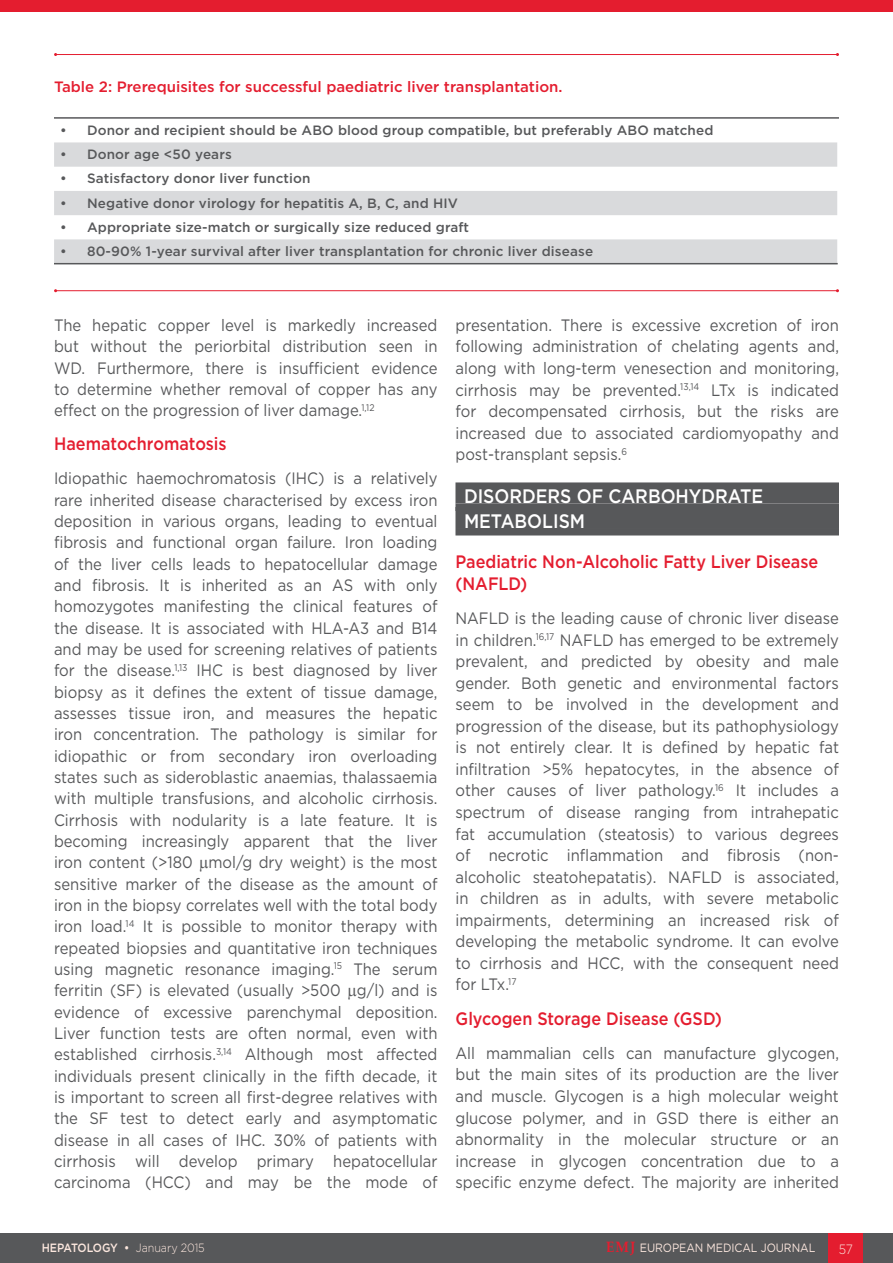
<style>
.page{position:relative;width:893px;height:1263px;background:#fff}
.page>*{position:absolute;margin:0;border:0;box-sizing:border-box;transform-origin:0 0}
.HEADING_1{font:500 19.5px "Gotham";color:#fff;scale:.9 1}
.TEXT_BODY{font:500 18px/21.6px "Gotham";letter-spacing:-.005em;color:#e41d2f;scale:.9 1}
.TEXT_BODY-2{font:16.5px/21.3px "Gotham";color:#57585a;text-align:justify;scale:.9 1}
.FIGURE_LEGEND{font:500 15px "Gotham";color:#e41d2f}
.t1{font:500 13.5px "Gotham";letter-spacing:.01em;color:#57585a}
.t2{font:300 13.5px "Gotham";color:#fce7de;scale:.9 1}
.t3{font:12px "Gotham";letter-spacing:-.005em;color:#fce7de;scale:.9 1}
.t4{font:500 12px "Gotham";letter-spacing:-.035em;color:#fce7de;scale:.9 1}
.s1{font-weight:300}
.s2{font-family:"Palatino Linotype";font-weight:700;font-size:15px;color:#e41d2f}
</style>
<div class="page">
<div style="left:0;top:1233px;width:893px;height:30px;background:#57585a"></div>
<div style="left:829px;top:1233px;width:34px;height:30px;background:#e41d2f"></div>
<div style="left:455px;top:482px;width:384px;height:21px;background:#57585a"></div>
<div style="left:455px;top:503px;width:384px;height:8px;background:#57585a"></div>
<div style="left:455px;top:507px;width:384px;height:21px;background:#57585a"></div>
<div style="left:455px;top:528px;width:384px;height:7px;background:#57585a"></div>
<div style="left:0;top:0;width:893px;height:11px;background:#e41d2f"></div>
<hr style="left:56px;top:54px;width:781px;height:1px;background:#e41d2f">
<svg style="left:54px;top:142px;width:783px;height:121px;fill:#d9dadc"></svg>
<hr style="left:56px;top:290px;width:781px;height:1px;background:#e41d2f">
<hr style="left:54px;top:117px;width:785px;height:2px;background:#57585a">
<hr style="left:54px;top:263px;width:784px;height:1px;background:#57585a">
<p class="FIGURE_LEGEND" style="left:54px;top:76px;width:510px">Table 2: Prerequisites for successful paediatric liver transplantation.</p>
<p class="t1" style="left:60px;top:121px;width:655px">• Donor and recipient should be ABO blood group compatible, but preferably ABO matched</p>
<p class="t1" style="left:60px;top:146px;width:173px">• Donor age &lt;50 years</p>
<p class="t1" style="left:60px;top:170px;width:252px">• Satisfactory donor liver function</p>
<p class="t1" style="left:60px;top:194px;width:399px">• Negative donor virology for hepatitis A, B, C, and HIV</p>
<p class="t1" style="left:60px;top:218px;width:411px">• Appropriate size-match or surgically size reduced graft</p>
<p class="t1" style="left:60px;top:243px;width:535px">• 80-90% 1-year survival after liver transplantation for chronic liver disease</p>
<p class="TEXT_BODY-2" style="left:54px;top:314px;width:428px">The hepatic copper level is markedly increased but without the periorbital distribution seen in WD. Furthermore, there is insufficient evidence to determine whether removal of copper has any effect on the progression of liver damage.<sup>1,12</sup></p>
<p class="TEXT_BODY" style="left:54px;top:433px;width:193px">Haematochromatosis</p>
<p class="TEXT_BODY-2" style="left:54px;top:468px;width:428px">Idiopathic haemochromatosis (IHC) is a relatively rare inherited disease characterised by excess iron deposition in various organs, leading to eventual fibrosis and functional organ failure. Iron loading of the liver cells leads to hepatocellular damage and fibrosis. It is inherited as an AS with only homozygotes manifesting the clinical features of the disease. It is associated with HLA-A3 and B14 and may be used for screening relatives of patients for the disease.<sup>1,13</sup> IHC is best diagnosed by liver biopsy as it defines the extent of tissue damage, assesses tissue iron, and measures the hepatic iron concentration. The pathology is similar for idiopathic or from secondary iron overloading states such as sideroblastic anaemias, thalassaemia with multiple transfusions, and alcoholic cirrhosis.<br>Cirrhosis with nodularity is a late feature. It is becoming increasingly apparent that the liver iron content (&gt;180 mol/g dry weight) is the most sensitive marker of the disease as the amount of iron in the biopsy correlates well with the total body iron load.<sup>14</sup> It is possible to monitor therapy with repeated biopsies and quantitative iron techniques using magnetic resonance imaging.<sup>15</sup> The serum ferritin (SF) is elevated (usually &gt;500 g/l) and is evidence of excessive parenchymal deposition.<br>Liver function tests are often normal, even with established cirrhosis.<sup>3,14</sup> Although most affected individuals present clinically in the fifth decade, it is important to screen all first-degree relatives with the SF test to detect early and asymptomatic disease in all cases of IHC. 30% of patients with cirrhosis will develop primary hepatocellular carcinoma (HCC) and may be the mode of</p>
<p class="TEXT_BODY-2" style="left:455px;top:314px;width:428px">presentation. There is excessive excretion of iron following administration of chelating agents and, along with long-term venesection and monitoring, cirrhosis may be prevented.<sup>13,14</sup> LTx is indicated for decompensated cirrhosis, but the risks are increased due to associated cardiomyopathy and post-transplant sepsis.<sup>6</sup></p>
<p class="HEADING_1" style="left:464px;top:484px;width:334px">DISORDERS OF CARBOHYDRATE</p>
<p class="HEADING_1" style="left:464px;top:508px;width:136px">METABOLISM</p>
<p class="TEXT_BODY" style="left:455px;top:551px;width:405px">Paediatric Non-Alcoholic Fatty Liver Disease (NAFLD)</p>
<p class="TEXT_BODY-2" style="left:455px;top:607px;width:428px">NAFLD is the leading cause of chronic liver disease in children.<sup>16,17</sup> NAFLD has emerged to be extremely prevalent, and predicted by obesity and male gender. Both genetic and environmental factors seem to be involved in the development and progression of the disease, but its pathophysiology is not entirely clear. It is defined by hepatic fat infiltration &gt;5% hepatocytes, in the absence of other causes of liver pathology.<sup>16</sup> It includes a spectrum of disease ranging from intrahepatic fat accumulation (steatosis) to various degrees of necrotic inflammation and fibrosis (non&shy;alcoholic steatohepatatis). NAFLD is associated, in children as in adults, with severe metabolic impairments, determining an increased risk of developing the metabolic syndrome. It can evolve to cirrhosis and HCC, with the consequent need for LTx.<sup>17</sup></p>
<p class="TEXT_BODY" style="left:455px;top:1007px;width:298px">Glycogen Storage Disease (GSD)</p>
<p class="TEXT_BODY-2" style="left:455px;top:1042px;width:428px">All mammalian cells can manufacture glycogen, but the main sites of its production are the liver and muscle. Glycogen is a high molecular weight glucose polymer, and in GSD there is either an abnormality in the molecular structure or an increase in glycogen concentration due to a specific enzyme defect. The majority are inherited</p>
<p class="t4" style="left:42px;top:1240px;width:183px">HEPATOLOGY • <span class="s1">January 2015</span></p>
<p class="t3" style="left:606px;top:1240px;width:234px"><span class="s2">EMJ</span> EUROPEAN MEDICAL JOURNAL</p>
<p class="t2" style="left:839px;top:1240px;width:17px">57</p>
</div>
